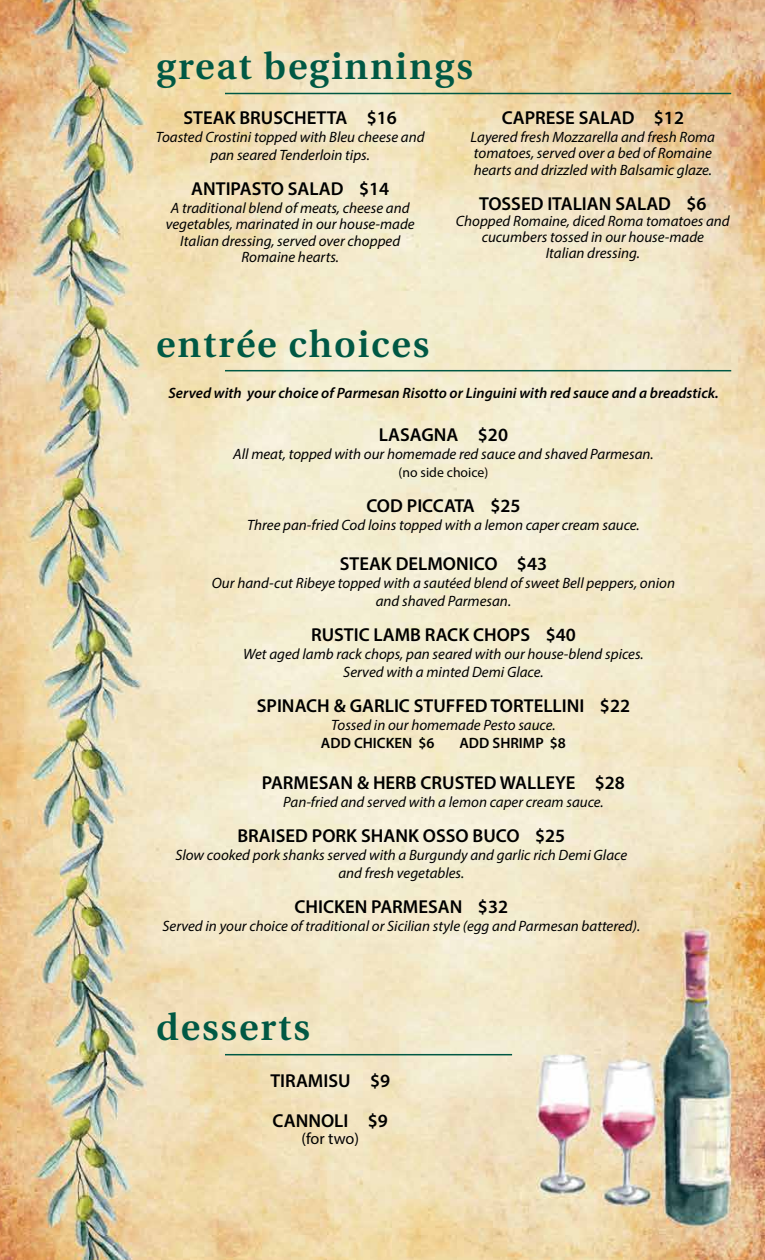
<style>
.page{position:relative;width:765px;height:1260px;background:#fff}
.page>*{position:absolute;margin:0;border:0;box-sizing:border-box;transform-origin:0 0}
.t1{font:600 37.5px "Utopia";letter-spacing:.05em;color:#005844}
.t2{font:600 18.75px/40.5px "Myriad Pro";color:#000}
.t3{font:16.25px "Myriad Pro";letter-spacing:-.005em;color:#000}
.t4{font:italic 15px/16.2px "Myriad Pro";color:#000;text-align:center}
.t5{font:italic 600 15px "Myriad Pro";color:#000}
.t6{font:600 15px "Myriad Pro";color:#000}
.t7{font:13.75px "Myriad Pro";color:#000}
</style>
<div class="page">
<img style="left:0;top:0;width:765px;height:1260px">
<hr style="left:225px;top:93px;width:506px;height:1px;background:#005844">
<hr style="left:225px;top:370px;width:506px;height:1px;background:#005844">
<hr style="left:225px;top:1054px;width:287px;height:1px;background:#005844">
<h1 class="t1" style="left:156px;top:45px;width:318px">great beginnings</h1>
<p class="t2" style="left:184px;top:97px;width:215px">STEAK BRUSCHETTA $16</p>
<p class="t4" style="left:156px;top:128px;width:270px;line-height:18px">Toasted Crostini topped with Bleu cheese and pan seared Tenderloin tips.</p>
<p class="t2" style="left:191px;top:168px;width:199px">ANTIPASTO SALAD $14</p>
<p class="t4" style="left:166px;top:200px;width:251px">A traditional blend of meats, cheese and vegetables, marinated in our house-made Italian dressing, served over chopped Romaine hearts.</p>
<h1 class="t1" style="left:156px;top:323px;width:275px">entrée choices</h1>
<p class="t2" style="left:502px;top:97px;width:184px">CAPRESE SALAD $12</p>
<p class="t4" style="left:471px;top:129px;width:246px;text-align:left">Layered fresh Mozzarella and fresh Roma tomatoes, served over a bed of Romaine hearts and drizzled with Balsamic glaze.</p>
<p class="t2" style="left:479px;top:183px;width:229px">TOSSED ITALIAN SALAD $6</p>
<p class="t4" style="left:456px;top:212px;width:275px">Chopped Romaine, diced Roma tomatoes and cucumbers tossed in our house-made<br>Italian dressing.</p>
<p class="t5" style="left:169px;top:383px;width:552px">Served with your choice of Parmesan Risotto or Linguini with red sauce and a breadstick.</p>
<p class="t2" style="left:379px;top:414px;width:131px">LASAGNA $20</p>
<p class="t4" style="left:233px;top:445px;width:422px">All meat, topped with our homemade red sauce and shaved Parmesan.</p>
<p class="t7" style="left:399px;top:464px;width:91px">(no side choice)</p>
<p class="t2" style="left:366px;top:485px;width:156px">COD PICCATA $25</p>
<p class="t4" style="left:247px;top:516px;width:394px">Three pan-fried Cod loins topped with a lemon caper cream sauce.</p>
<p class="t2" style="left:340px;top:543px;width:209px">STEAK DELMONICO $43</p>
<p class="t4" style="left:212px;top:574px;width:465px;line-height:18px">Our hand-cut Ribeye topped with a sautéed blend of sweet Bell peppers, onion and shaved Parmesan.</p>
<p class="t2" style="left:311px;top:614px;width:266px">RUSTIC LAMB RACK CHOPS $40</p>
<p class="t4" style="left:243px;top:645px;width:402px;line-height:18px">Wet aged lamb rack chops, pan seared with our house-blend spices.<br>Served with a minted Demi Glace.</p>
<p class="t2" style="left:257px;top:685px;width:375px">SPINACH &amp; GARLIC STUFFED TORTELLINI $22</p>
<p class="t4" style="left:331px;top:717px;width:226px">Tossed in our homemade Pesto sauce.</p>
<p class="t6" style="left:321px;top:734px;width:115px">ADD CHICKEN $6</p>
<p class="t6" style="left:459px;top:734px;width:108px">ADD SHRIMP $8</p>
<p class="t2" style="left:262px;top:762px;width:365px">PARMESAN &amp; HERB CRUSTED WALLEYE $28</p>
<p class="t4" style="left:283px;top:793px;width:322px">Pan-fried and served with a lemon caper cream sauce.</p>
<p class="t2" style="left:237px;top:815px;width:329px">BRAISED PORK SHANK OSSO BUCO $25</p>
<p class="t4" style="left:175px;top:845px;width:453px;line-height:18px">Slow cooked pork shanks served with a Burgundy and garlic rich Demi Glace and fresh vegetables.</p>
<p class="t2" style="left:295px;top:886px;width:215px">CHICKEN PARMESAN $32</p>
<p class="t4" style="left:162px;top:917px;width:479px">Served in your choice of traditional or Sicilian style (egg and Parmesan battered).</p>
<h1 class="t1" style="left:156px;top:1007px;width:155px">desserts</h1>
<p class="t2" style="left:270px;top:1060px;width:121px">TIRAMISU $9<br>CANNOLI $9</p>
<p class="t3" style="left:301px;top:1128px;width:59px">(for two)</p>
</div>
